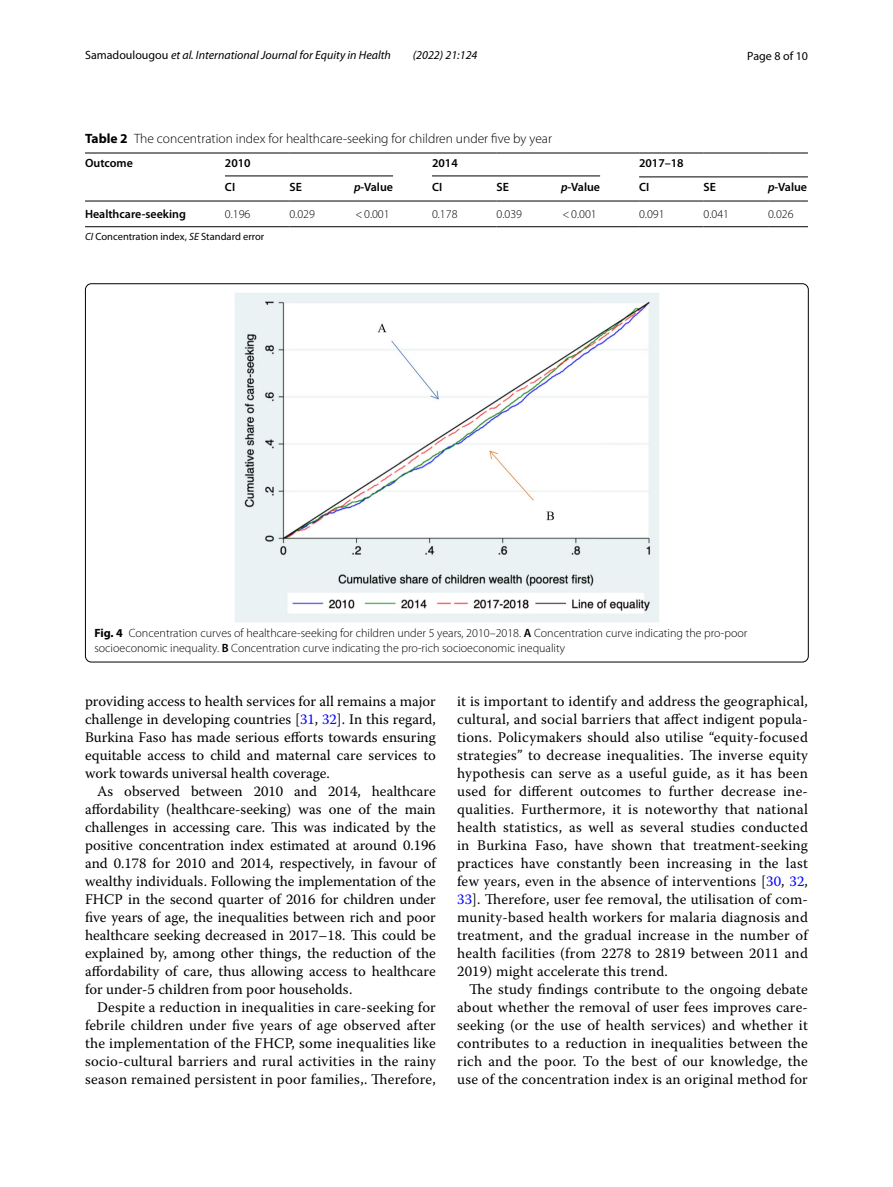
<style>
.page{position:relative;width:893px;height:1187px;background:#fff}
.page>*{position:absolute;margin:0;border:0;box-sizing:border-box;transform-origin:0 0}
.t1{font:14.7px/18px "Warnock Pro";letter-spacing:.01em;color:#000;text-align:justify}
.t2{font:300 13.5px "Myriad Pro";color:#000}
.t3{font:300 12px/15px "Myriad Pro";color:#000}
.t4{font:600 12px "Myriad Pro";color:#000}
.t5{font:italic 12px "Myriad Pro";color:#000}
.t6{font:12px "Myriad Pro";color:#000}
.t7{font:10.5px "Myriad Pro";color:#000}
.s1{font-style:normal}
.s2{font-weight:700}
.s3{font-style:italic}
.s4{font-weight:600}
.s5{color:#00f}
</style>
<div class="page">
<hr style="left:85px;top:153px;width:140px;height:1px;background:#000">
<hr style="left:85px;top:201px;width:140px;height:1px;background:#000">
<hr style="left:225px;top:153px;width:64px;height:1px;background:#000">
<hr style="left:289px;top:153px;width:65px;height:1px;background:#000">
<hr style="left:354px;top:153px;width:78px;height:1px;background:#000">
<hr style="left:432px;top:153px;width:65px;height:1px;background:#000">
<hr style="left:497px;top:153px;width:64px;height:1px;background:#000">
<hr style="left:561px;top:153px;width:78px;height:1px;background:#000">
<hr style="left:639px;top:153px;width:65px;height:1px;background:#000">
<hr style="left:704px;top:153px;width:64px;height:1px;background:#000">
<hr style="left:768px;top:153px;width:40px;height:1px;background:#000">
<hr style="left:225px;top:201px;width:64px;height:1px;background:#000">
<hr style="left:289px;top:201px;width:65px;height:1px;background:#000">
<hr style="left:354px;top:201px;width:78px;height:1px;background:#000">
<hr style="left:432px;top:201px;width:65px;height:1px;background:#000">
<hr style="left:497px;top:201px;width:64px;height:1px;background:#000">
<hr style="left:561px;top:201px;width:78px;height:1px;background:#000">
<hr style="left:639px;top:201px;width:65px;height:1px;background:#000">
<hr style="left:704px;top:201px;width:64px;height:1px;background:#000">
<hr style="left:768px;top:201px;width:40px;height:1px;background:#000">
<hr style="left:85px;top:226px;width:140px;height:1px;background:#000">
<hr style="left:225px;top:226px;width:64px;height:1px;background:#000">
<hr style="left:289px;top:226px;width:65px;height:1px;background:#000">
<hr style="left:354px;top:226px;width:78px;height:1px;background:#000">
<hr style="left:432px;top:226px;width:65px;height:1px;background:#000">
<hr style="left:497px;top:226px;width:64px;height:1px;background:#000">
<hr style="left:561px;top:226px;width:78px;height:1px;background:#000">
<hr style="left:639px;top:226px;width:65px;height:1px;background:#000">
<hr style="left:704px;top:226px;width:64px;height:1px;background:#000">
<hr style="left:768px;top:226px;width:40px;height:1px;background:#000">
<hr style="left:225px;top:176px;width:168px;height:1px;background:#000">
<hr style="left:432px;top:176px;width:168px;height:1px;background:#000">
<hr style="left:639px;top:177px;width:169px;height:1px;background:#000">
<img style="left:235px;top:293px;width:424px;height:329px">
<p class="t5" style="left:85px;top:48px;width:307px"><span class="s1">Samadoulougou</span> et al. International Journal for Equity in Health</p>
<p class="t5" style="left:413px;top:48px;width:66px">(2022) 21:124</p>
<p class="t6" style="left:747px;top:48px;width:62px">Page 8 of 10</p>
<p class="t2" style="left:85px;top:131px;width:468px"><span class="s2">Table 2</span> The concentration index for healthcare-seeking for children under five by year</p>
<p class="t4" style="left:85px;top:156px;width:49px">Outcome</p>
<p class="t4" style="left:225px;top:156px;width:27px">2010</p>
<p class="t4" style="left:432px;top:156px;width:27px">2014</p>
<p class="t4" style="left:639px;top:156px;width:46px">2017–18</p>
<p class="t4" style="left:225px;top:179px;width:12px">CI</p>
<p class="t4" style="left:289px;top:179px;width:14px">SE</p>
<p class="t4" style="left:354px;top:179px;width:41px"><span class="s3">p</span>-Value</p>
<p class="t4" style="left:432px;top:179px;width:12px">CI</p>
<p class="t4" style="left:497px;top:179px;width:14px">SE</p>
<p class="t4" style="left:561px;top:179px;width:41px"><span class="s3">p</span>-Value</p>
<p class="t4" style="left:639px;top:179px;width:12px">CI</p>
<p class="t4" style="left:704px;top:179px;width:14px">SE</p>
<p class="t4" style="left:768px;top:179px;width:41px"><span class="s3">p</span>-Value</p>
<p class="t4" style="left:85px;top:206px;width:102px">Healthcare-seeking</p>
<p class="t3" style="left:225px;top:207px;width:27px">0.196</p>
<p class="t3" style="left:289px;top:207px;width:27px">0.029</p>
<p class="t3" style="left:355px;top:207px;width:36px">&lt;0.001</p>
<p class="t3" style="left:432px;top:207px;width:27px">0.178</p>
<p class="t3" style="left:496px;top:207px;width:27px">0.039</p>
<p class="t3" style="left:563px;top:207px;width:36px">&lt;0.001</p>
<p class="t3" style="left:639px;top:207px;width:27px">0.091</p>
<p class="t3" style="left:704px;top:207px;width:27px">0.041</p>
<p class="t3" style="left:768px;top:207px;width:27px">0.026</p>
<p class="t7" style="left:85px;top:230px;width:181px"><span class="s3">CI</span> Concentration index, <span class="s3">SE</span> Standard error</p>
<p class="t3" style="left:94px;top:626px;width:654px"><span class="s2">Fig. 4</span> Concentration curves of healthcare-seeking for children under 5 years, 2010–2018. <span class="s4">A</span> Concentration curve indicating the pro-poor socioeconomic inequality. <span class="s4">B</span> Concentration curve indicating the pro-rich socioeconomic inequality</p>
<p class="t1" style="left:85px;top:692px;width:352px">providing access to health services for all remains a major challenge in developing countries [<span class="s5">31</span>, <span class="s5">32</span>]. In this regard, Burkina Faso has made serious efforts towards ensuring equitable access to child and maternal care services to work towards universal health coverage.</p>
<p class="t1" style="left:85px;top:781px;width:352px;text-indent:12px">As observed between 2010 and 2014, healthcare affordability (healthcare-seeking) was one of the main challenges in accessing care. This was indicated by the positive concentration index estimated at around 0.196 and 0.178 for 2010 and 2014, respectively, in favour of wealthy individuals. Following the implementation of the FHCP in the second quarter of 2016 for children under five years of age, the inequalities between rich and poor healthcare seeking decreased in 2017–18. This could be explained by, among other things, the reduction of the affordability of care, thus allowing access to healthcare for under-5 children from poor households.</p>
<p class="t1" style="left:85px;top:997px;width:352px;text-indent:12px">Despite a reduction in inequalities in care-seeking for febrile children under five years of age observed after the implementation of the FHCP, some inequalities like socio-cultural barriers and rural activities in the rainy season remained persistent in poor families,. Therefore,</p>
<p class="t1" style="left:457px;top:691px;width:352px">it is important to identify and address the geographical, cultural, and social barriers that affect indigent popula&shy;tions. Policymakers should also utilise “equity-focused strategies” to decrease inequalities. The inverse equity hypothesis can serve as a useful guide, as it has been used for different outcomes to further decrease ine&shy;qualities. Furthermore, it is noteworthy that national health statistics, as well as several studies conducted in Burkina Faso, have shown that treatment-seeking practices have constantly been increasing in the last few years, even in the absence of interventions [<span class="s5">30</span>, <span class="s5">32</span>, <span class="s5">33</span>]. Therefore, user fee removal, the utilisation of com&shy;munity-based health workers for malaria diagnosis and treatment, and the gradual increase in the number of health facilities (from 2278 to 2819 between 2011 and 2019) might accelerate this trend.</p>
<p class="t1" style="left:457px;top:980px;width:352px;text-indent:12px">The study findings contribute to the ongoing debate about whether the removal of user fees improves care&shy;seeking (or the use of health services) and whether it contributes to a reduction in inequalities between the rich and the poor. To the best of our knowledge, the use of the concentration index is an original method for</p>
</div>
